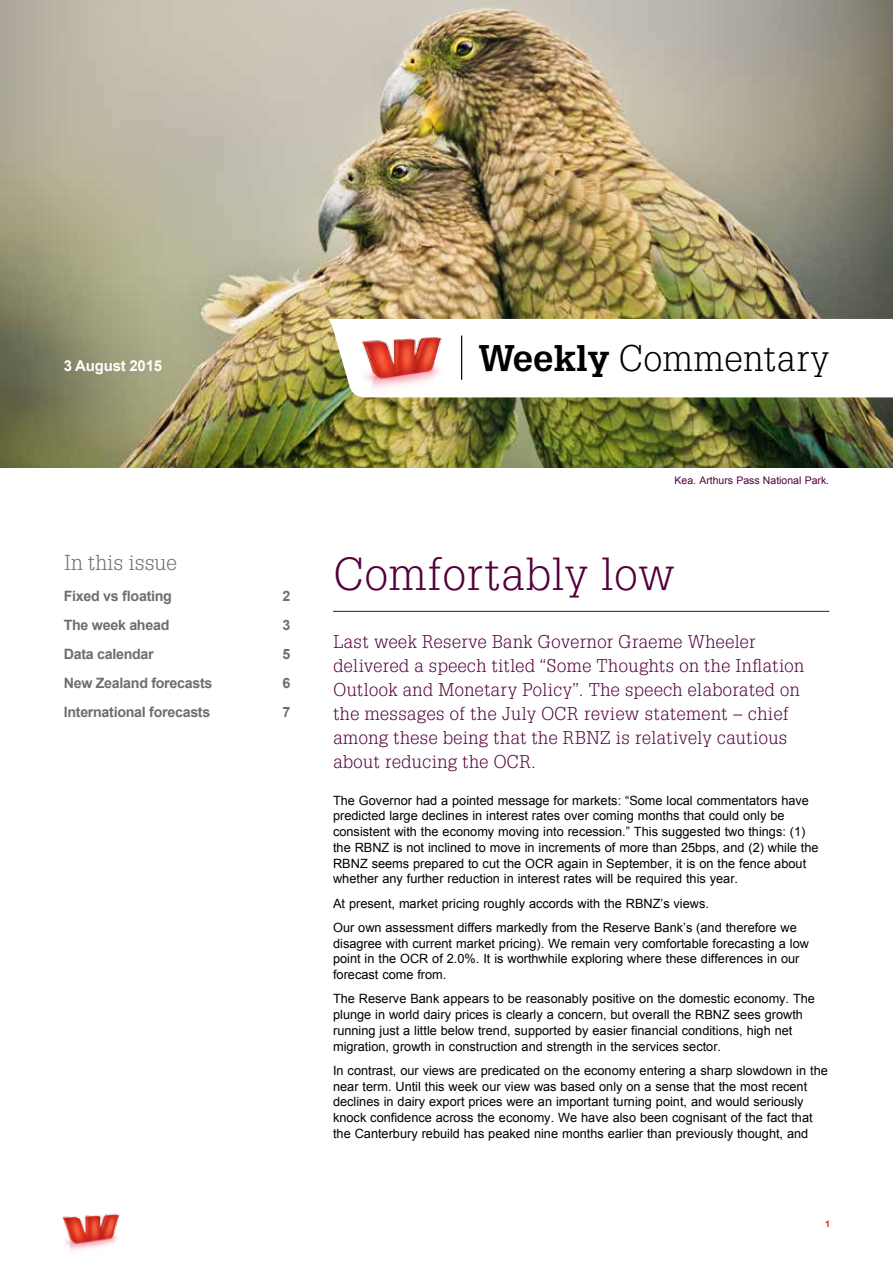
<style>
.page{position:relative;width:893px;height:1263px;background:#fff}
.page>*{position:absolute;margin:0;border:0;box-sizing:border-box;transform-origin:0 0}
.t1{font:45px "Westpac Helpa";letter-spacing:-.01em;color:#54003b}
.t2{font:36px "Westpac Helpa";letter-spacing:-.015em;color:#000}
.t3{font:21px "Westpac Helpa";letter-spacing:-.03em;color:#6f6d6d}
.t4{font:18px/24px "Westpac Helpa";letter-spacing:-.01em;color:#54003b}
.t5{font:700 15px "Arial";letter-spacing:-.015em;color:#fff}
.t6{font:700 14.25px "Arial";letter-spacing:-.02em;color:#6f6d6d}
.t7{font:12.75px/15.8px "Arial";color:#000}
.t8{font:10.5px "Arial";color:#54003b}
.t9{font:700 9px "Arial";color:#ed1d24}
.s1{font-weight:700}
</style>
<div class="page">
<img style="left:0;top:0;width:893px;height:468px">
<hr style="left:333px;top:611px;width:496px;height:1px;background:#54003b">
<svg style="left:328px;top:319px;width:565px;height:78px"></svg>
<img style="left:344px;top:326px;width:118px;height:71px">
<hr style="left:461px;top:335px;width:1px;height:45px;background:#000">
<img style="left:62px;top:1213px;width:58px;height:38px">
<p class="t5" style="left:64px;top:355px;width:100px">3 August 2015</p>
<h3 class="t3" style="left:64px;top:550px;width:115px">In this issue</h3>
<p class="t6" style="left:64px;top:586px;width:110px">Fixed vs floating</p>
<p class="t6" style="left:282px;top:586px;width:9px">2</p>
<p class="t6" style="left:64px;top:615px;width:107px">The week ahead</p>
<p class="t6" style="left:282px;top:615px;width:9px">3</p>
<p class="t6" style="left:64px;top:644px;width:92px">Data calendar</p>
<p class="t6" style="left:282px;top:644px;width:9px">5</p>
<p class="t6" style="left:64px;top:673px;width:150px">New Zealand forecasts</p>
<p class="t6" style="left:282px;top:673px;width:9px">6</p>
<p class="t6" style="left:64px;top:702px;width:148px">International forecasts</p>
<p class="t6" style="left:282px;top:702px;width:9px">7</p>
<h2 class="t2" style="left:478px;top:336px;width:353px"><span class="s1">Weekly</span> Commentary</h2>
<p class="t8" style="left:674px;top:473px;width:156px">Kea. Arthurs Pass National Park.</p>
<h1 class="t1" style="left:333px;top:546px;width:344px">Comfortably low</h1>
<p class="t4" style="left:333px;top:629px;width:473px">Last week Reserve Bank Governor Graeme Wheeler delivered a speech titled “Some Thoughts on the Inflation Outlook and Monetary Policy”. The speech elaborated on the messages of the July OCR review statement – chief among these being that the RBNZ is relatively cautious about reducing the OCR.</p>
<p class="t7" style="left:333px;top:792px;width:487px">The Governor had a pointed message for markets: “Some local commentators have predicted large declines in interest rates over coming months that could only be consistent with the economy moving into recession.” This suggested two things: (1) the RBNZ is not inclined to move in increments of more than 25bps, and (2) while the RBNZ seems prepared to cut the OCR again in September, it is on the fence about whether any further reduction in interest rates will be required this year.</p>
<p class="t7" style="left:333px;top:891px;width:465px;line-height:24.3px">At present, market pricing roughly accords with the RBNZ’s views.<br>Our own assessment differs markedly from the Reserve Bank’s (and therefore we</p>
<p class="t7" style="left:333px;top:935px;width:477px">disagree with current market pricing). We remain very comfortable forecasting a low point in the OCR of 2.0%. It is worthwhile exploring where these differences in our forecast come from.</p>
<p class="t7" style="left:333px;top:991px;width:483px">The Reserve Bank appears to be reasonably positive on the domestic economy. The plunge in world dairy prices is clearly a concern, but overall the RBNZ sees growth running just a little below trend, supported by easier financial conditions, high net migration, growth in construction and strength in the services sector.</p>
<p class="t7" style="left:333px;top:1063px;width:496px">In contrast, our views are predicated on the economy entering a sharp slowdown in the near term. Until this week our view was based only on a sense that the most recent declines in dairy export prices were an important turning point, and would seriously knock confidence across the economy. We have also been cognisant of the fact that the Canterbury rebuild has peaked nine months earlier than previously thought, and</p>
<p class="t9" style="left:825px;top:1218px;width:7px">1</p>
</div>
